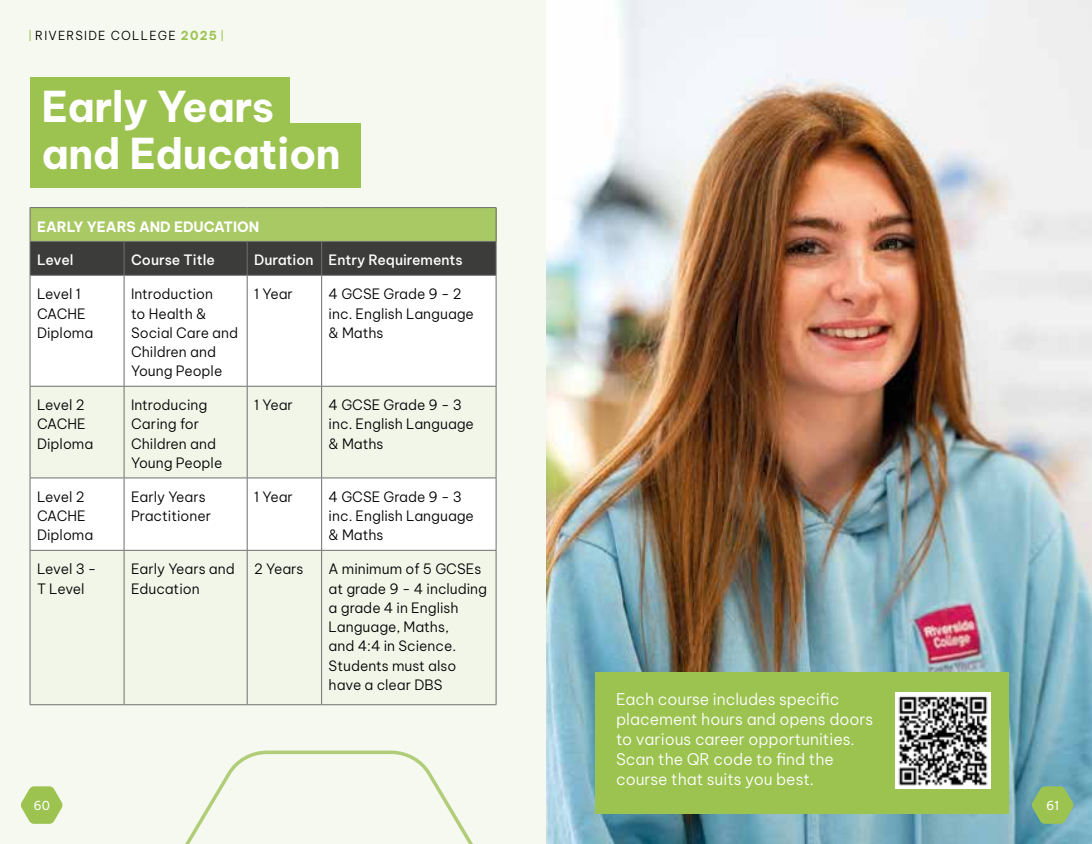
<style>
.page{position:relative;width:1092px;height:844px;background:#fff}
.page>*{position:absolute;margin:0;border:0;box-sizing:border-box;transform-origin:0 0}
.t1{font:700 41.65px/46.4px "Be Vietnam Pro";letter-spacing:-.01em;color:#fff}
.t2{font:300 15.75px/20.1px "Be Vietnam Pro";color:#fff}
.t3{font:300 14px/19.2px "Be Vietnam Pro";color:#000}
.t4{font:500 14px "Be Vietnam Pro";color:#fff}
.t5{font:700 14px "Be Vietnam Pro";color:#fff}
.t6{font:300 14px/19.2px "Be Vietnam Pro";letter-spacing:-.02em;color:#000}
.t7{font:300 12.25px "Be Vietnam Pro";letter-spacing:.1em;color:#000}
.t8{font:12.25px "Be Vietnam Pro";color:#fff}
.s1{font-weight:700;color:#9cc350}
</style>
<div class="page">
<div style="left:0;top:0;width:546px;height:843px;background:#f6f9f0"></div>
<img style="left:546px;top:0;width:545px;height:843px">
<svg style="left:1031px;top:786px;width:42px;height:37px;background:#8fbb68"></svg>
<svg style="left:186px;top:750px;width:287px;height:93px"></svg>
<div style="left:595px;top:672px;width:413px;height:142px;background:#9cc350"></div>
<img style="left:895px;top:692px;width:95px;height:96px">
<div style="left:30px;top:77px;width:260px;height:64px;background:#9cc350"></div>
<div style="left:30px;top:123px;width:330px;height:64px;background:#9cc350"></div>
<svg style="left:21px;top:786px;width:42px;height:37px"></svg>
<div style="left:30px;top:207px;width:466px;height:34px;background:#a8c963"></div>
<div style="left:31px;top:242px;width:465px;height:33px;background:#3c3c3b"></div>
<div style="left:31px;top:276px;width:465px;height:110px;background:#fff"></div>
<svg style="left:31px;top:387px;width:465px;height:317px"></svg>
<hr style="left:30px;top:242px;width:1px;height:33px;background:#706f6f">
<hr style="left:124px;top:242px;width:1px;height:33px;background:#706f6f">
<hr style="left:247px;top:242px;width:1px;height:33px;background:#706f6f">
<hr style="left:321px;top:242px;width:1px;height:33px;background:#706f6f">
<hr style="left:496px;top:242px;width:1px;height:33px;background:#706f6f">
<hr style="left:30px;top:275px;width:94px;height:1px;background:#706f6f">
<hr style="left:30px;top:275px;width:1px;height:111px;background:#706f6f">
<hr style="left:124px;top:275px;width:123px;height:1px;background:#706f6f">
<hr style="left:124px;top:275px;width:1px;height:111px;background:#706f6f">
<hr style="left:247px;top:275px;width:74px;height:1px;background:#706f6f">
<hr style="left:247px;top:275px;width:1px;height:111px;background:#706f6f">
<hr style="left:321px;top:275px;width:175px;height:1px;background:#706f6f">
<hr style="left:321px;top:275px;width:1px;height:111px;background:#706f6f">
<hr style="left:496px;top:275px;width:1px;height:111px;background:#706f6f">
<hr style="left:30px;top:386px;width:94px;height:1px;background:#706f6f">
<hr style="left:30px;top:386px;width:1px;height:91px;background:#706f6f">
<hr style="left:124px;top:386px;width:123px;height:1px;background:#706f6f">
<hr style="left:124px;top:386px;width:1px;height:91px;background:#706f6f">
<hr style="left:247px;top:386px;width:74px;height:1px;background:#706f6f">
<hr style="left:247px;top:386px;width:1px;height:91px;background:#706f6f">
<hr style="left:321px;top:386px;width:175px;height:1px;background:#706f6f">
<hr style="left:321px;top:386px;width:1px;height:91px;background:#706f6f">
<hr style="left:496px;top:386px;width:1px;height:91px;background:#706f6f">
<hr style="left:30px;top:477px;width:94px;height:1px;background:#706f6f">
<hr style="left:30px;top:478px;width:1px;height:72px;background:#706f6f">
<hr style="left:124px;top:477px;width:123px;height:1px;background:#706f6f">
<hr style="left:124px;top:478px;width:1px;height:72px;background:#706f6f">
<hr style="left:247px;top:477px;width:74px;height:1px;background:#706f6f">
<hr style="left:247px;top:478px;width:1px;height:72px;background:#706f6f">
<hr style="left:321px;top:477px;width:175px;height:1px;background:#706f6f">
<hr style="left:321px;top:478px;width:1px;height:72px;background:#706f6f">
<hr style="left:496px;top:478px;width:1px;height:72px;background:#706f6f">
<hr style="left:30px;top:550px;width:94px;height:1px;background:#706f6f">
<hr style="left:30px;top:550px;width:1px;height:154px;background:#706f6f">
<hr style="left:124px;top:550px;width:123px;height:1px;background:#706f6f">
<hr style="left:124px;top:550px;width:1px;height:154px;background:#706f6f">
<hr style="left:247px;top:550px;width:74px;height:1px;background:#706f6f">
<hr style="left:247px;top:550px;width:1px;height:154px;background:#706f6f">
<hr style="left:321px;top:550px;width:175px;height:1px;background:#706f6f">
<hr style="left:321px;top:550px;width:1px;height:154px;background:#706f6f">
<hr style="left:496px;top:550px;width:1px;height:154px;background:#706f6f">
<hr style="left:30px;top:704px;width:94px;height:1px;background:#706f6f">
<hr style="left:124px;top:704px;width:123px;height:1px;background:#706f6f">
<hr style="left:247px;top:704px;width:74px;height:1px;background:#706f6f">
<hr style="left:321px;top:704px;width:175px;height:1px;background:#706f6f">
<hr style="left:30px;top:207px;width:94px;height:1px;background:#706f6f">
<hr style="left:30px;top:208px;width:1px;height:33px;background:#706f6f">
<hr style="left:124px;top:207px;width:123px;height:1px;background:#706f6f">
<hr style="left:247px;top:207px;width:74px;height:1px;background:#706f6f">
<hr style="left:321px;top:207px;width:175px;height:1px;background:#706f6f">
<hr style="left:496px;top:208px;width:1px;height:33px;background:#706f6f">
<hr style="left:30px;top:241px;width:94px;height:1px;background:#706f6f">
<hr style="left:124px;top:241px;width:123px;height:1px;background:#706f6f">
<hr style="left:247px;top:241px;width:74px;height:1px;background:#706f6f">
<hr style="left:321px;top:241px;width:175px;height:1px;background:#706f6f">
<p class="t7" style="left:35px;top:25px;width:183px">RIVERSIDE COLLEGE <span class="s1">2025</span></p>
<h1 class="t1" style="left:41px;top:79px;width:301px">Early Years and Education</h1>
<p class="t5" style="left:37px;top:214px;width:224px">EARLY YEARS AND EDUCATION</p>
<p class="t4" style="left:37px;top:248px;width:38px">Level</p>
<p class="t4" style="left:131px;top:248px;width:85px">Course Title</p>
<p class="t4" style="left:254px;top:248px;width:210px">Duration Entry Requirements</p>
<p class="t3" style="left:37px;top:283px;width:58px">Level 1<br>CACHE<br>Diploma</p>
<p class="t3" style="left:131px;top:283px;width:109px">Introduction<br>to Health &amp;<br>Social Care and<br>Children and<br>Young People</p>
<p class="t3" style="left:254px;top:283px;width:40px">1 Year</p>
<p class="t3" style="left:328px;top:283px;width:147px">4 GCSE Grade 9 - 2 inc. English Language &amp; Maths</p>
<p class="t3" style="left:37px;top:394px;width:58px">Level 2<br>CACHE<br>Diploma</p>
<p class="t3" style="left:131px;top:394px;width:93px">Introducing<br>Caring for<br>Children and<br>Young People</p>
<p class="t3" style="left:254px;top:394px;width:40px">1 Year</p>
<p class="t3" style="left:328px;top:394px;width:147px">4 GCSE Grade 9 - 3 inc. English Language &amp; Maths</p>
<p class="t3" style="left:37px;top:485px;width:58px">Level 2<br>CACHE<br>Diploma</p>
<p class="t3" style="left:131px;top:485px;width:82px">Early Years<br>Practitioner</p>
<p class="t3" style="left:254px;top:485px;width:40px">1 Year</p>
<p class="t3" style="left:328px;top:485px;width:147px">4 GCSE Grade 9 - 3 inc. English Language &amp; Maths</p>
<p class="t6" style="left:37px;top:558px;width:61px">Level 3 -<br>T Level</p>
<p class="t3" style="left:131px;top:558px;width:105px">Early Years and<br>Education</p>
<p class="t3" style="left:254px;top:558px;width:51px">2 Years</p>
<p class="t3" style="left:328px;top:558px;width:160px">A minimum of 5 GCSEs at grade 9 - 4 including a grade 4 in English<br>Language, Maths,<br>and 4:4 in Science.<br>Students must also have a clear DBS</p>
<p class="t8" style="left:33px;top:794px;width:18px">60</p>
<p class="t2" style="left:616px;top:687px;width:258px">Each course includes specific placement hours and opens doors to various career opportunities.<br>Scan the QR code to find the course that suits you best.</p>
<p class="t8" style="left:1045px;top:794px;width:15px">61</p>
</div>
